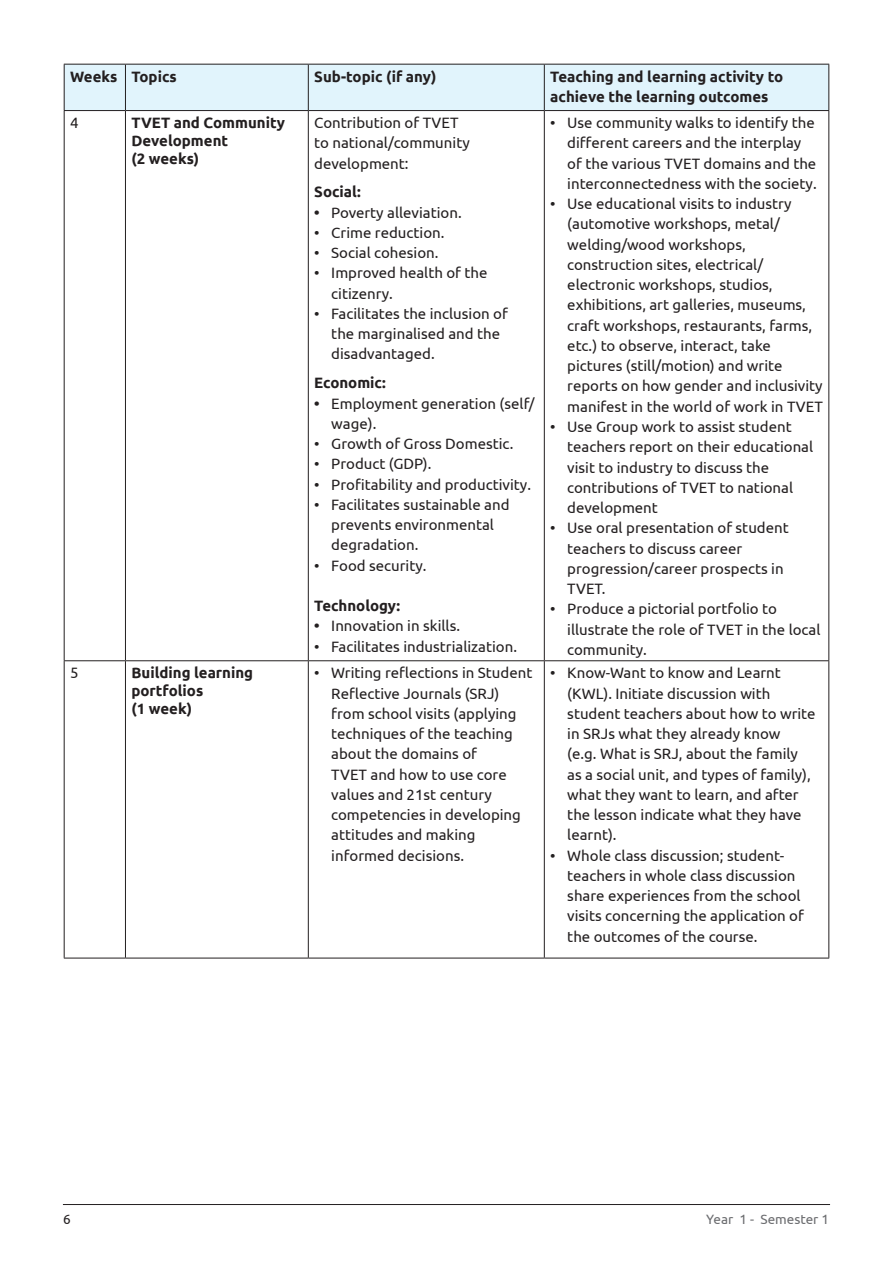
<style>
.page{position:relative;width:893px;height:1263px;background:#fff}
.page>*{position:absolute;margin:0;border:0;box-sizing:border-box;transform-origin:0 0}
.t1{font:15px/20.2px "Ubuntu";color:#231f20}
.t2{font:700 15px/18px "Ubuntu";color:#231f20}
.t3{font:13.5px "Ubuntu";color:#6c6d70}
.t4{font:13.5px "Ubuntu";color:#231f20}
.s1{font-weight:700}
</style>
<div class="page">
<hr style="left:63px;top:1204px;width:767px;height:1px;background:#231f20">
<div style="left:65px;top:65px;width:763px;height:45px;background:#e1f4fc"></div>
<hr style="left:308px;top:64px;width:236px;height:1px;background:#231f20">
<hr style="left:544px;top:64px;width:285px;height:1px;background:#231f20">
<hr style="left:544px;top:65px;width:1px;height:45px;background:#231f20">
<hr style="left:828px;top:65px;width:1px;height:45px;background:#231f20">
<hr style="left:308px;top:110px;width:236px;height:1px;background:#231f20">
<hr style="left:544px;top:110px;width:285px;height:1px;background:#231f20">
<hr style="left:544px;top:111px;width:1px;height:549px;background:#231f20">
<hr style="left:828px;top:111px;width:1px;height:549px;background:#231f20">
<hr style="left:308px;top:660px;width:236px;height:1px;background:#231f20">
<hr style="left:544px;top:660px;width:285px;height:1px;background:#231f20">
<hr style="left:544px;top:661px;width:1px;height:297px;background:#231f20">
<hr style="left:828px;top:661px;width:1px;height:297px;background:#231f20">
<hr style="left:308px;top:958px;width:236px;height:1px;background:#231f20">
<hr style="left:544px;top:958px;width:285px;height:1px;background:#231f20">
<hr style="left:64px;top:64px;width:61px;height:1px;background:#231f20">
<hr style="left:64px;top:65px;width:1px;height:45px;background:#231f20">
<hr style="left:64px;top:110px;width:61px;height:1px;background:#231f20">
<hr style="left:64px;top:111px;width:1px;height:549px;background:#231f20">
<hr style="left:64px;top:660px;width:61px;height:1px;background:#231f20">
<hr style="left:64px;top:661px;width:1px;height:297px;background:#231f20">
<hr style="left:64px;top:958px;width:61px;height:1px;background:#231f20">
<hr style="left:125px;top:64px;width:183px;height:1px;background:#231f20">
<hr style="left:125px;top:65px;width:1px;height:45px;background:#231f20">
<hr style="left:125px;top:110px;width:183px;height:1px;background:#231f20">
<hr style="left:125px;top:111px;width:1px;height:549px;background:#231f20">
<hr style="left:125px;top:660px;width:183px;height:1px;background:#231f20">
<hr style="left:125px;top:661px;width:1px;height:297px;background:#231f20">
<hr style="left:125px;top:958px;width:183px;height:1px;background:#231f20">
<hr style="left:308px;top:65px;width:1px;height:45px;background:#231f20">
<hr style="left:308px;top:111px;width:1px;height:549px;background:#231f20">
<hr style="left:308px;top:661px;width:1px;height:297px;background:#231f20">
<p class="t2" style="left:70px;top:67px;width:108px">Weeks Topics</p>
<p class="t2" style="left:314px;top:67px;width:124px">Sub-topic (if any)</p>
<p class="t2" style="left:550px;top:66px;width:234px;line-height:20.2px">Teaching and learning activity to achieve the learning outcomes</p>
<p class="t1" style="left:70px;top:112px;width:10px">4</p>
<p class="t2" style="left:131px;top:114px;width:155px">TVET and Community<br>Development<br>(2 weeks)</p>
<p class="t1" style="left:314px;top:112px;width:157px">Contribution of TVET<br>to national/community development:</p>
<p class="t2" style="left:314px;top:183px;width:48px">Social:</p>
<p class="t1" style="left:314px;top:202px;width:149px"><span class="s1">•</span> Poverty alleviation.</p>
<p class="t1" style="left:314px;top:222px;width:132px">• Crime reduction.</p>
<p class="t1" style="left:314px;top:242px;width:126px">• Social cohesion.</p>
<p class="t1" style="left:331px;top:263px;width:158px;text-indent:-17px">• I mproved health of the citizenry.</p>
<p class="t1" style="left:331px;top:303px;width:178px;text-indent:-17px">• Facilitates the inclusion of the marginalised and the disadvantaged.</p>
<p class="t2" style="left:314px;top:374px;width:73px">Economic:</p>
<p class="t1" style="left:331px;top:393px;width:205px;text-indent:-17px"><span class="s1">•</span> Employment generation (self/ wage).</p>
<p class="t1" style="left:314px;top:433px;width:201px">• Growth of Gross Domestic.</p>
<p class="t1" style="left:314px;top:453px;width:119px">• Product (GDP).</p>
<p class="t1" style="left:314px;top:474px;width:218px">• Profitability and productivity.</p>
<p class="t1" style="left:331px;top:494px;width:180px;text-indent:-17px">• Facilitates sustainable and prevents environmental degradation.</p>
<p class="t1" style="left:314px;top:555px;width:114px">• Food security.</p>
<p class="t2" style="left:314px;top:596px;width:87px">Technology:</p>
<p class="t1" style="left:314px;top:615px;width:147px"><span class="s1">•</span> I nnovation in skills.</p>
<p class="t1" style="left:314px;top:636px;width:204px">• Facilitates industrialization.</p>
<p class="t1" style="left:567px;top:112px;width:251px;text-indent:-17px">• Use community walks to identify the different careers and the interplay of the various TVET domains and the interconnectedness with the society.</p>
<p class="t1" style="left:567px;top:193px;width:257px;text-indent:-17px">• Use educational visits to industry (automotive workshops, metal/ welding/wood workshops, construction sites, electrical/ electronic workshops, studios, exhibitions, art galleries, museums, craft workshops, restaurants, farms, etc.) to observe, interact, take pictures (still/motion) and write reports on how gender and inclusivity manifest in the world of work in TVET</p>
<p class="t1" style="left:567px;top:416px;width:247px;text-indent:-17px">• Use Group work to assist student teachers report on their educational visit to industry to discuss the contributions of TVET to national development</p>
<p class="t1" style="left:567px;top:517px;width:223px;text-indent:-17px">• Use oral presentation of student teachers to discuss career progression/career prospects in<br>TVET.</p>
<p class="t1" style="left:567px;top:598px;width:255px;text-indent:-17px">• Produce a pictorial portfolio to illustrate the role of TVET in the local community.</p>
<p class="t1" style="left:70px;top:662px;width:10px">5</p>
<p class="t2" style="left:131px;top:664px;width:123px">Building learning portfolios<br>(1 week)</p>
<p class="t1" style="left:331px;top:662px;width:203px;text-indent:-17px">• Writing reflections in Student<br>Reflective Journals (SRJ) from school visits (applying techniques of the teaching about the domains of<br>TVET and how to use core values and 21st century competencies in developing attitudes and making informed decisions.</p>
<p class="t1" style="left:567px;top:662px;width:250px;text-indent:-17px">• Know-Want to know and Learnt (KWL). I nitiate discussion with student teachers about how to write in SRJs what they already know<br>(e.g. What is SRJ, about the family as a social unit, and types of family), what they want to learn, and after the lesson indicate what they have learnt).</p>
<p class="t1" style="left:567px;top:845px;width:238px;text-indent:-17px">• Whole class discussion; student&shy;teachers in whole class discussion share experiences from the school visits concerning the application of the outcomes of the course.</p>
<p class="t4" style="left:63px;top:1211px;width:9px">6</p>
<p class="t3" style="left:706px;top:1211px;width:125px">Year 1 - Semester 1</p>
</div>
